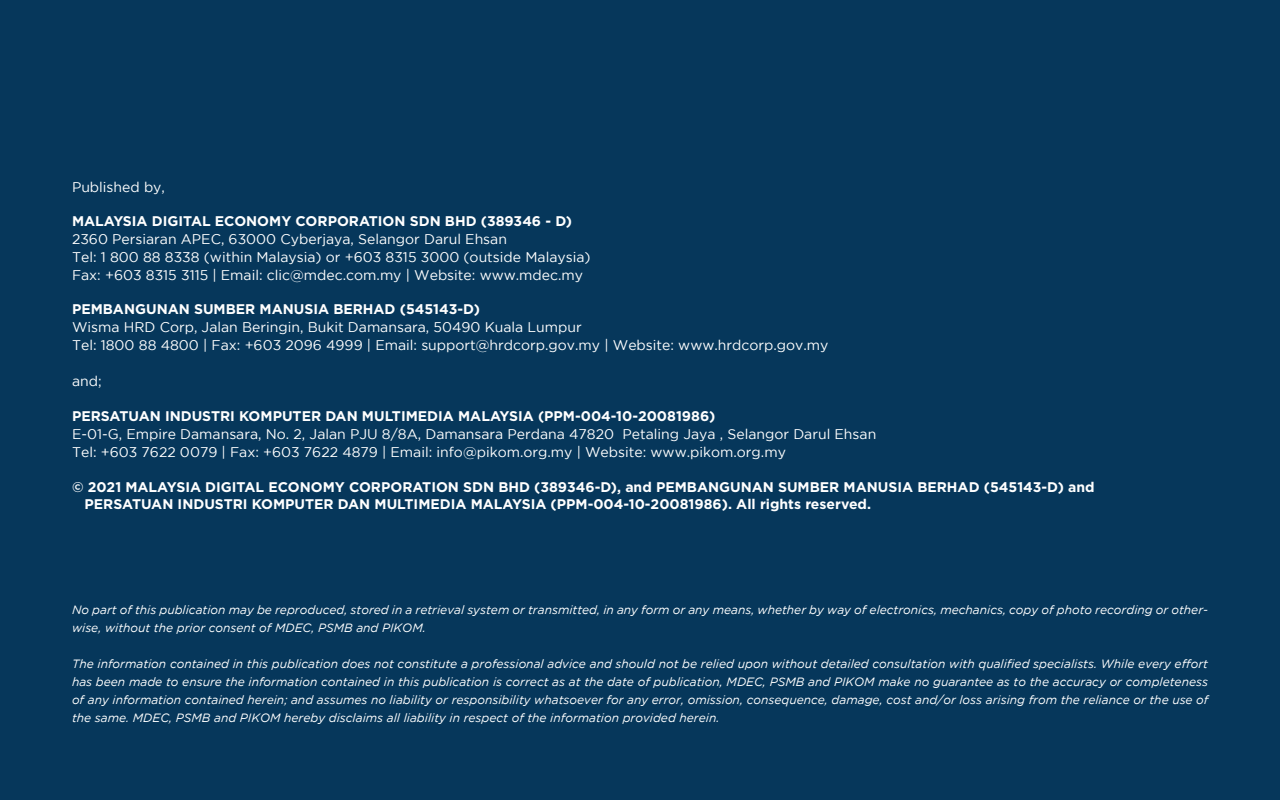
<style>
.page{position:relative;width:1280px;height:800px;background:#06375b}
.page>*{position:absolute;margin:0;border:0;box-sizing:border-box;transform-origin:0 0}
.t1{font:14px/18px "Gotham";color:#fff}
.t2{font:700 14px/16.8px "Gotham";color:#fff}
.t3{font:italic 12px/18px "Gotham";color:#fff}
</style>
<div class="page">
<p class="t1" style="left:72px;top:178px;width:95px">Published by,</p>
<p class="t2" style="left:72px;top:212px;width:502px">MALAYSIA DIGITAL ECONOMY CORPORATION SDN BHD (389346 - D)</p>
<p class="t1" style="left:72px;top:229px;width:520px">2360 Persiaran APEC, 63000 Cyberjaya, Selangor Darul Ehsan<br>Tel: 1 800 88 8338 (within Malaysia) or +603 8315 3000 (outside Malaysia)<br>Fax: +603 8315 3115 | Email: clic@mdec.com.my | Website: www.mdec.my</p>
<p class="t2" style="left:72px;top:301px;width:410px">PEMBANGUNAN SUMBER MANUSIA BERHAD (545143-D)</p>
<p class="t1" style="left:72px;top:318px;width:758px">Wisma HRD Corp, Jalan Beringin, Bukit Damansara, 50490 Kuala Lumpur<br>Tel: 1800 88 4800 | Fax: +603 2096 4999 | Email: support@hrdcorp.gov.my | Website: www.hrdcorp.gov.my</p>
<p class="t1" style="left:72px;top:372px;width:31px">and;</p>
<p class="t2" style="left:72px;top:408px;width:645px">PERSATUAN INDUSTRI KOMPUTER DAN MULTIMEDIA MALAYSIA (PPM-004-10-20081986)</p>
<p class="t1" style="left:72px;top:425px;width:806px">E-01-G, Empire Damansara, No. 2, Jalan PJU 8/8A, Damansara Perdana 47820 Petaling Jaya , Selangor Darul Ehsan<br>Tel: +603 7622 0079 | Fax: +603 7622 4879 | Email: info@pikom.org.my | Website: www.pikom.org.my</p>
<p class="t2" style="left:85px;top:478px;width:1012px;text-indent:-13px">© 2021 MALAYSIA DIGITAL ECONOMY CORPORATION SDN BHD (389346-D), and PEMBANGUNAN SUMBER MANUSIA BERHAD (545143-D) and<br>PERSATUAN INDUSTRI KOMPUTER DAN MULTIMEDIA MALAYSIA (PPM-004-10-20081986). All rights reserved.</p>
<p class="t3" style="left:72px;top:601px;width:1138px">No part of this publication may be reproduced, stored in a retrieval system or transmitted, in any form or any means, whether by way of electronics, mechanics, copy of photo recording or other&shy;wise, without the prior consent of MDEC, PSMB and PIKOM.</p>
<p class="t3" style="left:72px;top:655px;width:1138px;text-align:justify">The information contained in this publication does not constitute a professional advice and should not be relied upon without detailed consultation with qualified specialists. While every effort has been made to ensure the information contained in this publication is correct as at the date of publication, MDEC, PSMB and PIKOM make no guarantee as to the accuracy or completeness of any information contained herein; and assumes no liability or responsibility whatsoever for any error, omission, consequence, damage, cost and/or loss arising from the reliance or the use of the same. MDEC, PSMB and PIKOM hereby disclaims all liability in respect of the information provided herein.</p>
</div>
